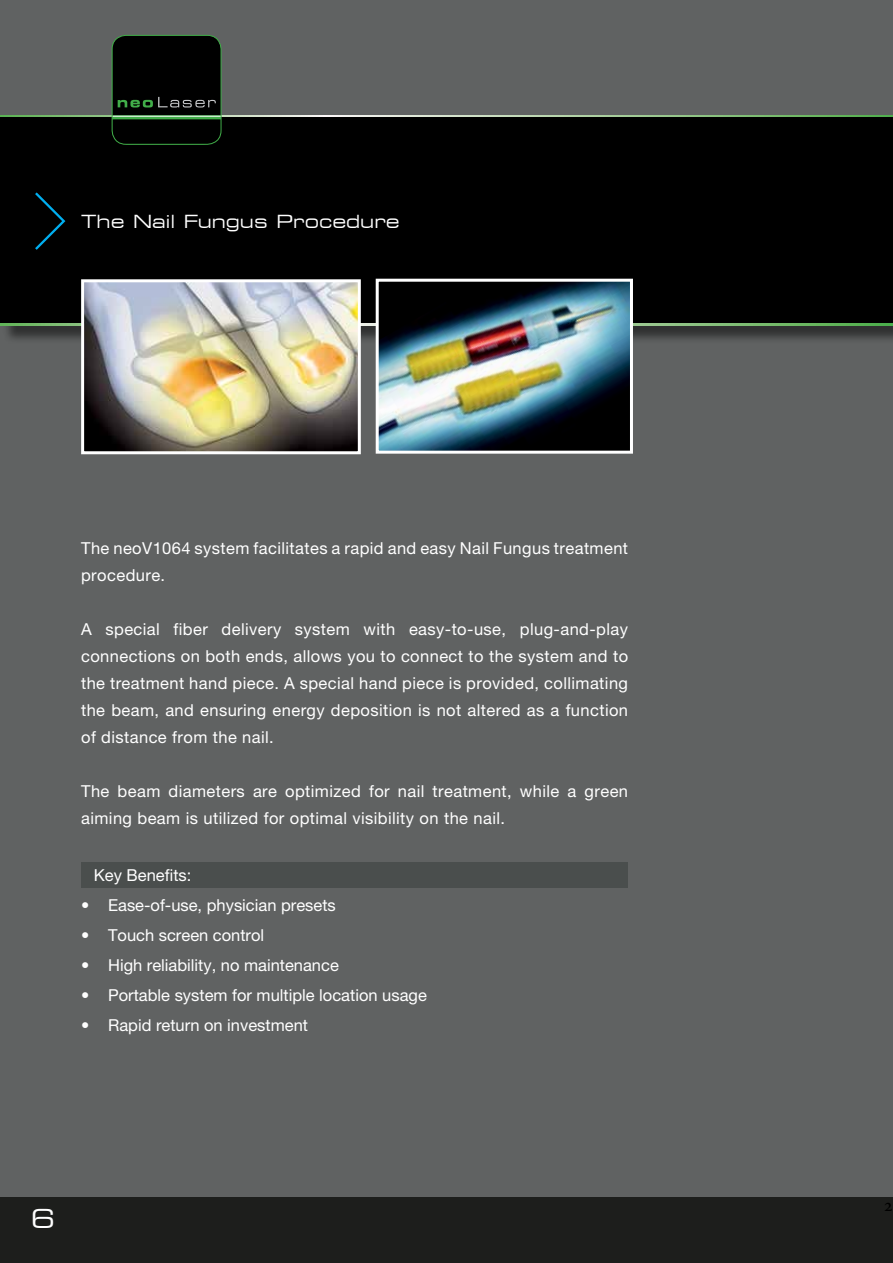
<style>
.page{position:relative;width:893px;height:1263px;background:#606262}
.page>*{position:absolute;margin:0;border:0;box-sizing:border-box;transform-origin:0 0}
.t1{font:expanded 25.5px "Square 721 BT";color:#fff}
.t2{font:expanded 18px "Square 721 BT";color:#fff}
.t3{font:18px "Adobe Hebrew";color:#000}
.t4{font:16.5px/27px "Helvetica Neue LT Pro";letter-spacing:.025em;color:#fff}
.t5{font:16.5px/30px "Helvetica Neue LT Pro";color:#fff}
</style>
<div class="page">
<svg style="left:0;top:116px;width:893px;height:1px"></svg>
<div style="left:2px;top:120px;width:891px;height:224px;background:#000;opacity:.5"></div>
<div style="left:0;top:117px;width:893px;height:208px;background:#000"></div>
<svg style="left:112px;top:35px;width:109px;height:109px"></svg>
<svg style="left:35px;top:192px;width:31px;height:58px"></svg>
<svg style="left:0;top:324px;width:893px;height:1px"></svg>
<div style="left:0;top:1197px;width:893px;height:66px;background:#1d1e1c"></div>
<div style="left:81px;top:862px;width:547px;height:26px;background:#4a4e4d"></div>
<img style="left:85px;top:283px;width:272px;height:167px">
<div style="left:81px;top:279px;width:280px;height:175px;border:3px solid #fff"></div>
<img style="left:380px;top:283px;width:249px;height:167px">
<div style="left:376px;top:279px;width:257px;height:175px;border:3px solid #fff"></div>
<p class="t2" style="left:81px;top:211px;width:45px">The</p>
<p class="t2" style="left:133px;top:211px;width:44px">Nail</p>
<p class="t2" style="left:184px;top:211px;width:86px">Fungus</p>
<p class="t2" style="left:277px;top:211px;width:125px">Procedure</p>
<p class="t4" style="left:81px;top:534px;width:548px">The neoV1064 system facilitates a rapid and easy Nail Fungus treatment procedure.</p>
<p class="t4" style="left:520px;top:615px;width:110px">plug-and-play</p>
<p class="t4" style="left:174px;top:615px;width:36px">fiber</p>
<p class="t4" style="left:81px;top:615px;width:548px">A<br>connections on both ends, allows you to connect to the system and to the treatment hand piece A. special hand piece is provided, collimating the beam, and ensuring energy deposition is not altered as a function of distance from the nail.</p>
<p class="t4" style="left:105px;top:615px;width:56px">special</p>
<p class="t4" style="left:222px;top:615px;width:61px">delivery</p>
<p class="t4" style="left:364px;top:615px;width:33px">with</p>
<p class="t4" style="left:295px;top:615px;width:56px">system</p>
<p class="t4" style="left:409px;top:615px;width:99px">easy-to-use,</p>
<p class="t4" style="left:369px;top:777px;width:22px">for</p>
<p class="t4" style="left:81px;top:777px;width:425px">The<br>aiming beam is utilized for optimal visibility on the nail.</p>
<p class="t4" style="left:118px;top:777px;width:44px">beam</p>
<p class="t4" style="left:169px;top:777px;width:78px">diameters</p>
<p class="t4" style="left:285px;top:777px;width:77px">optimized</p>
<p class="t4" style="left:398px;top:777px;width:28px">nail</p>
<p class="t4" style="left:433px;top:777px;width:81px">treatment,</p>
<p class="t4" style="left:253px;top:777px;width:26px">are</p>
<p class="t4" style="left:520px;top:777px;width:41px">while</p>
<p class="t4" style="left:568px;top:777px;width:10px">a</p>
<p class="t4" style="left:585px;top:777px;width:45px">green</p>
<p class="t5" style="left:108px;top:859px;width:229px;text-indent:-14px">Key Benefits:<br>Ease-of-use, physician presets</p>
<p class="t4" style="left:81px;top:891px;width:10px">•</p>
<p class="t4" style="left:81px;top:921px;width:10px">•</p>
<p class="t5" style="left:108px;top:919px;width:158px">Touch screen control</p>
<p class="t4" style="left:81px;top:951px;width:10px">•</p>
<p class="t5" style="left:108px;top:949px;width:232px">High reliability, no maintenance</p>
<p class="t4" style="left:81px;top:981px;width:10px">•</p>
<p class="t5" style="left:108px;top:979px;width:320px">Portable system for multiple location usage</p>
<p class="t4" style="left:81px;top:1011px;width:10px">•</p>
<p class="t5" style="left:108px;top:1009px;width:201px">Rapid return on investment</p>
<h1 class="t1" style="left:31px;top:1203px;width:26px">6</h1>
<p class="t3" style="left:884px;top:1194px;width:11px">2</p>
</div>
